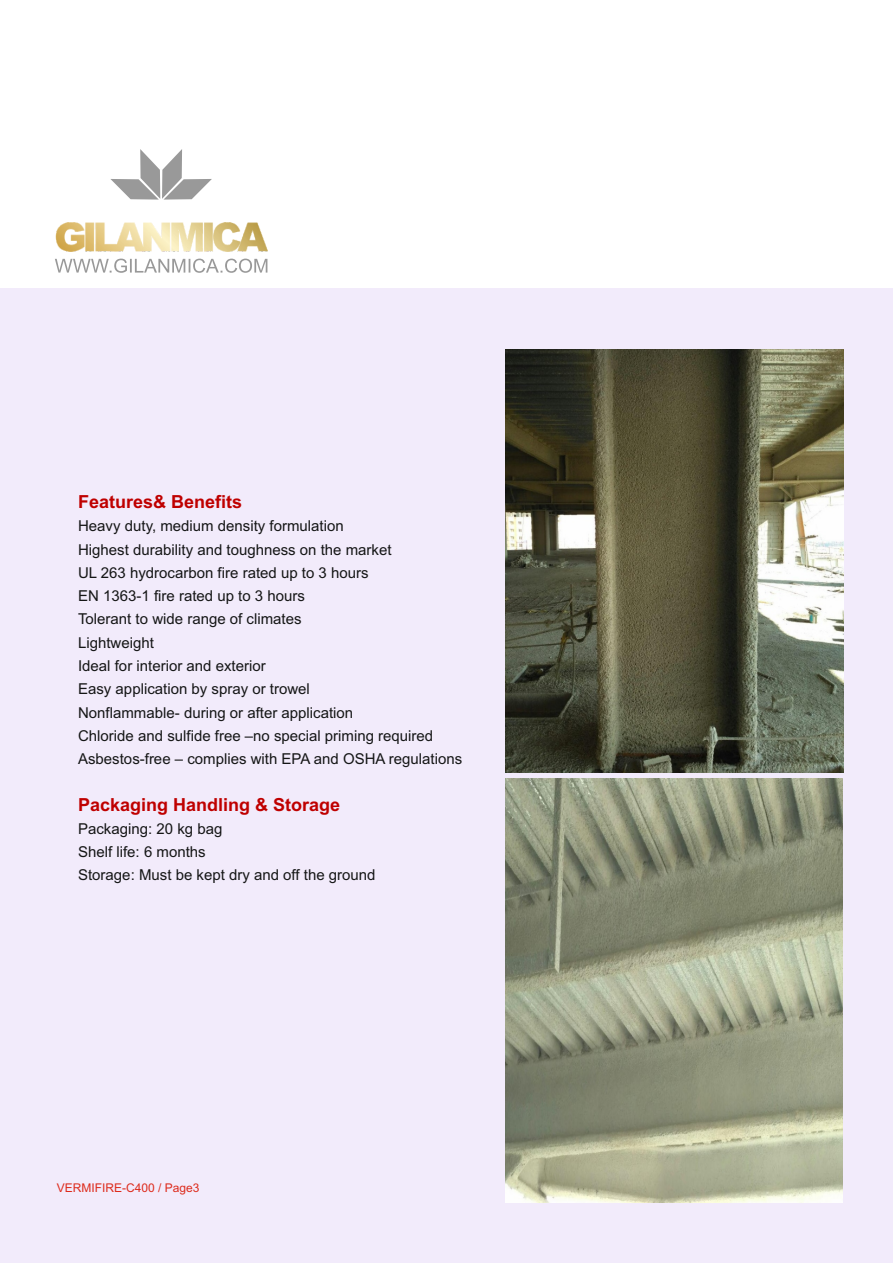
<style>
.page{position:relative;width:893px;height:1263px;background:#fff}
.page>*{position:absolute;margin:0;border:0;box-sizing:border-box;transform-origin:0 0}
.t1{font:700 18px "Arial";color:#bf0000}
.t2{font:15px/23.2px "Arial";color:#151616}
.t3{font:12px "Arial";color:#dd2b1c}
</style>
<div class="page">
<div style="left:0;top:288px;width:893px;height:975px;background:#f2ebfb"></div>
<svg style="left:55px;top:259px;width:212px;height:14px"></svg>
<img style="left:55px;top:222px;width:213px;height:30px">
<svg style="left:110px;top:149px;width:102px;height:51px"></svg>
<img style="left:505px;top:350px;width:338px;height:422px">
<img style="left:505px;top:778px;width:338px;height:425px">
<p class="t1" style="left:78px;top:495px;width:166px">Features&amp; Benefits</p>
<p class="t2" style="left:78px;top:516px;width:386px">Heavy duty, medium density formulation<br>Highest durability and toughness on the market<br>UL 263 hydrocarbon fire rated up to 3 hours<br>EN 1363-1 fire rated up to 3 hours<br>Tolerant to wide range of climates<br>Lightweight<br>Ideal for interior and exterior<br>Easy application by spray or trowel<br>Nonflammable- during or after application<br>Chloride and sulfide free –no special priming required Asbestos-free – complies with EPA and OSHA regulations</p>
<p class="t1" style="left:78px;top:797px;width:264px">Packaging Handling &amp; Storage</p>
<p class="t2" style="left:78px;top:818px;width:299px">Packaging: 20 kg bag<br>Shelf life: 6 months<br>Storage: Must be kept dry and off the ground</p>
<p class="t3" style="left:57px;top:1183px;width:144px">VERMIFIRE-C400 / Page3</p>
</div>
